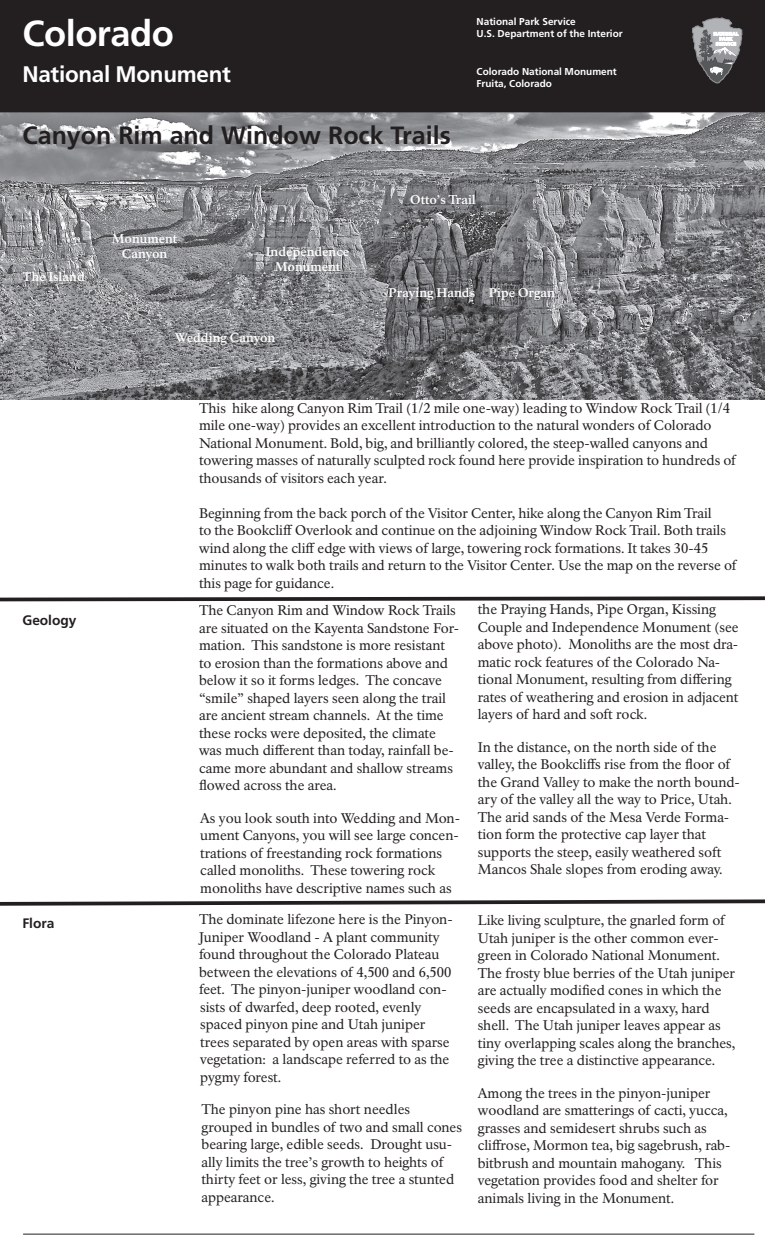
<style>
.page{position:relative;width:765px;height:1260px;background:#fff}
.page>*{position:absolute;margin:0;border:0;box-sizing:border-box;transform-origin:0 0}
.t1{font:700 36.25px "Frutiger LT Std";letter-spacing:-.015em;color:#fff}
.t2{font:700 25px "Frutiger LT Std";color:#231f20}
.t3{font:700 22.5px "Frutiger LT Std";letter-spacing:-.015em;color:#fff}
.t4{font:13.75px/17.5px "NPS Rawlinson OT";letter-spacing:-.005em;color:#231f20}
.t5{font:700 13.75px "Frutiger LT Std";letter-spacing:-.005em;color:#231f20}
.t6{font:700 12.5px/15px "NPS Rawlinson OT";letter-spacing:-.005em;color:#fff;text-align:center}
.t7{font:700 10px/12.5px "Frutiger LT Std";color:#fff}
</style>
<div class="page">
<img style="left:0;top:113px;width:765px;height:286px">
<div style="left:0;top:0;width:765px;height:112px;background:#231f20"></div>
<hr style="left:23px;top:1234px;width:731px;height:1px;background:#231f20">
<svg style="left:692px;top:17px;width:50px;height:67px;background:#78787a"></svg>
<svg style="left:0;top:596px;width:765px;height:6px"></svg>
<svg style="left:0;top:899px;width:765px;height:7px"></svg>
<p class="t1" style="left:22px;top:12px;width:153px">Colorado</p>
<p class="t3" style="left:22px;top:61px;width:210px">National Monument</p>
<h1 class="t2" style="left:22px;top:121px;width:430px">Canyon Rim and Window Rock Trails</h1>
<p class="t7" style="left:477px;top:15px;width:148px">National Park Service<br>U.S. Department of the Interior</p>
<p class="t7" style="left:477px;top:65px;width:142px">Colorado National Monument<br>Fruita, Colorado</p>
<p class="t6" style="left:23px;top:270px;width:64px">The Island</p>
<h2 class="t5" style="left:22px;top:612px;width:55px">Geology</h2>
<h2 class="t5" style="left:22px;top:915px;width:33px">Flora</h2>
<p class="t6" style="left:112px;top:231px;width:67px">Monument<br>Canyon</p>
<p class="t6" style="left:266px;top:244px;width:85px">Independence<br>Monument</p>
<p class="t6" style="left:175px;top:330px;width:102px">Wedding Canyon</p>
<p class="t6" style="left:410px;top:192px;width:67px">Otto’s Trail</p>
<p class="t6" style="left:389px;top:285px;width:88px">Praying Hands</p>
<p class="t6" style="left:489px;top:285px;width:68px">Pipe Organ</p>
<p class="t4" style="left:199px;top:399px;width:539px">This hike along Canyon Rim Trail (1/2 mile one-way) leading to Window Rock Trail (1/4 mile one-way) provides an excellent introduction to the natural wonders of Colorado National Monument. Bold, big, and brilliantly colored, the steep-walled canyons and towering masses of naturally sculpted rock found here provide inspiration to hundreds of thousands of visitors each year.</p>
<p class="t4" style="left:199px;top:504px;width:540px">Beginning from the back porch of the Visitor Center, hike along the Canyon Rim Trail<br>to the Bookclif Overlook and continue on the adjoining Window Rock Trail. Both trails wind along the clif edge with views of large, towering rock formations. It takes 30-45 minutes to walk both trails and return to the Visitor Center. Use the map on the reverse of this page for guidance.</p>
<p class="t4" style="left:199px;top:602px;width:258px">The Canyon Rim and Window Rock Trails</p>
<p class="t4" style="left:478px;top:601px;width:262px">the Praying Hands, Pipe Organ, Kissing Couple and Independence Monument (see above photo). Monoliths are the most dra&shy;matic rock features of the Colorado Na&shy;tional Monument, resulting from difering rates of weathering and erosion in adjacent layers of hard and soft rock.</p>
<p class="t4" style="left:478px;top:738px;width:263px">In the distance, on the north side of the valley, the Bookclifs rise from the foor of the Grand Valley to make the north bound&shy;ary of the valley all the way to Price, Utah.<br>The arid sands of the Mesa Verde Forma&shy;tion form the protective cap layer that supports the steep, easily weathered soft Mancos Shale slopes from eroding away.</p>
<p class="t4" style="left:478px;top:912px;width:259px">Like living sculpture, the gnarled form of Utah juniper is the other common ever&shy;green in Colorado National Monument.<br>The frosty blue berries of the Utah juniper are actually modifed cones in which the seeds are encapsulated in a waxy, hard shell. The Utah juniper leaves appear as tiny overlapping scales along the branches, giving the tree a distinctive appearance.</p>
<p class="t4" style="left:478px;top:1084px;width:254px">Among the trees in the pinyon-juniper woodland are smatterings of cacti, yucca, grasses and semidesert shrubs such as clifrose, Mormon tea, big sagebrush, rab&shy;bitbrush and mountain mahogany. This vegetation provides food and shelter for animals living in the Monument.</p>
<p class="t4" style="left:199px;top:619px;width:262px">are situated on the Kayenta Sandstone For&shy;mation. This sandstone is more resistant to erosion than the formations above and below it so it forms ledges. The concave “smile” shaped layers seen along the trail are ancient stream channels. At the time these rocks were deposited, the climate was much diferent than today, rainfall be&shy;came more abundant and shallow streams fowed across the area.</p>
<p class="t4" style="left:200px;top:809px;width:261px">As you look south into Wedding and Mon&shy;ument Canyons, you will see large concen&shy;trations of freestanding rock formations called monoliths. These towering rock monoliths have descriptive names such as</p>
<p class="t4" style="left:199px;top:911px;width:255px">The dominate lifezone here is the Pinyon-</p>
<p class="t4" style="left:199px;top:928px;width:254px">Juniper Woodland - A plant community found throughout the Colorado Plateau between the elevations of 4,500 and 6,500 feet. The pinyon-juniper woodland con&shy;sists of dwarfed, deep rooted, evenly spaced pinyon pine and Utah juniper trees separated by open areas with sparse vegetation: a landscape referred to as the pygmy forest.</p>
<p class="t4" style="left:202px;top:1101px;width:262px">The pinyon pine has short needles grouped in bundles of two and small cones bearing large, edible seeds. Drought usu&shy;ally limits the tree’s growth to heights of thirty feet or less, giving the tree a stunted appearance.</p>
</div>
